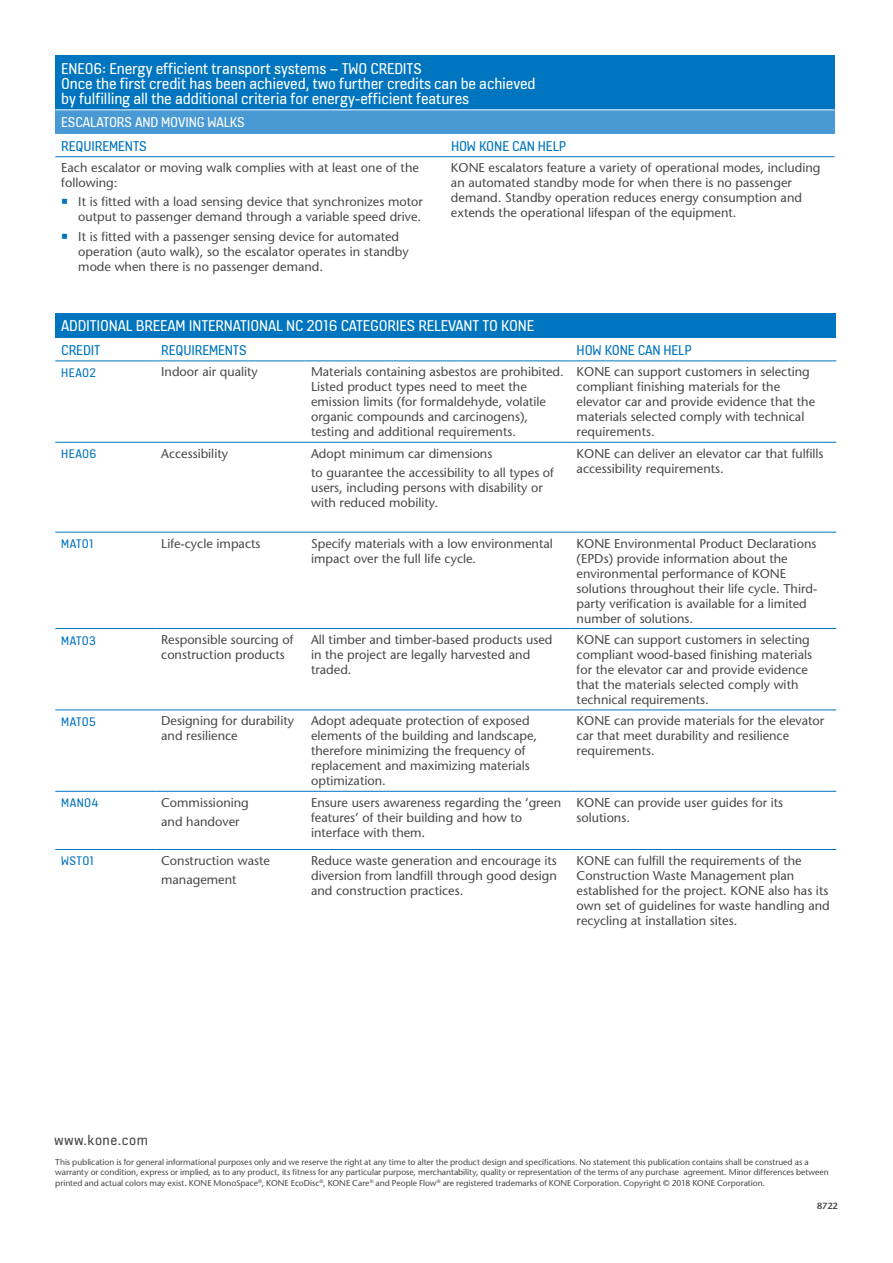
<style>
.page{position:relative;width:893px;height:1263px;background:#fff}
.page>*{position:absolute;margin:0;border:0;box-sizing:border-box;transform-origin:0 0}
.t1{font:16.5px/15px "KONE Information v 13";letter-spacing:-.01em;color:#fff}
.t2{font:15px "KONE Information v 13";letter-spacing:-.01em;color:#0075bf}
.t3{font:15px "KONE Information v 13";letter-spacing:-.01em;color:#fff}
.t4{font:15px "KONE Information v 13";letter-spacing:.03em;color:#484847}
.t5{font:13.2px "KONE Information v 13";letter-spacing:.02em;color:#0074be}
.t6{font:500 12.75px/15px "Stone Sans Std";color:#484847}
.t7{font:600 9px "Stone Sans Std";color:#484847}
.t8{font:500 8.55px/10.5px "Stone Sans Std";letter-spacing:-.005em;color:#484847}
.s1{color:#0074be}
</style>
<div class="page">
<div style="left:55px;top:55px;width:780px;height:55px;background:#0075bf"></div>
<div style="left:55px;top:110px;width:780px;height:23px;background:#4899d4"></div>
<hr style="left:55px;top:156px;width:390px;height:1px;background:#0075bf">
<hr style="left:445px;top:156px;width:390px;height:1px;background:#0075bf">
<hr style="left:55px;top:109px;width:390px;height:1px;background:#fff">
<hr style="left:445px;top:109px;width:390px;height:1px;background:#fff">
<div style="left:55px;top:313px;width:781px;height:24px;background:#0075bf"></div>
<hr style="left:55px;top:337px;width:100px;height:1px;background:#0075bf">
<hr style="left:155px;top:337px;width:150px;height:1px;background:#0075bf">
<hr style="left:305px;top:337px;width:266px;height:1px;background:#0075bf">
<hr style="left:571px;top:337px;width:265px;height:1px;background:#0075bf">
<hr style="left:55px;top:360px;width:100px;height:1px;background:#0075bf">
<hr style="left:155px;top:360px;width:150px;height:1px;background:#0075bf">
<hr style="left:305px;top:360px;width:266px;height:1px;background:#0075bf">
<hr style="left:571px;top:360px;width:265px;height:1px;background:#0075bf">
<hr style="left:55px;top:442px;width:100px;height:1px;background:#0075bf">
<hr style="left:155px;top:442px;width:150px;height:1px;background:#0075bf">
<hr style="left:305px;top:442px;width:266px;height:1px;background:#0075bf">
<hr style="left:571px;top:442px;width:265px;height:1px;background:#0075bf">
<hr style="left:55px;top:532px;width:100px;height:1px;background:#0075bf">
<hr style="left:155px;top:532px;width:150px;height:1px;background:#0075bf">
<hr style="left:305px;top:532px;width:266px;height:1px;background:#0075bf">
<hr style="left:571px;top:532px;width:265px;height:1px;background:#0075bf">
<hr style="left:55px;top:628px;width:100px;height:1px;background:#0075bf">
<hr style="left:155px;top:628px;width:150px;height:1px;background:#0075bf">
<hr style="left:305px;top:628px;width:266px;height:1px;background:#0075bf">
<hr style="left:571px;top:628px;width:265px;height:1px;background:#0075bf">
<hr style="left:55px;top:709px;width:100px;height:1px;background:#0075bf">
<hr style="left:155px;top:709px;width:150px;height:1px;background:#0075bf">
<hr style="left:305px;top:709px;width:266px;height:1px;background:#0075bf">
<hr style="left:571px;top:709px;width:265px;height:1px;background:#0075bf">
<hr style="left:55px;top:791px;width:100px;height:1px;background:#0075bf">
<hr style="left:155px;top:791px;width:150px;height:1px;background:#0075bf">
<hr style="left:305px;top:791px;width:266px;height:1px;background:#0075bf">
<hr style="left:571px;top:791px;width:265px;height:1px;background:#0075bf">
<hr style="left:55px;top:849px;width:100px;height:1px;background:#0075bf">
<hr style="left:155px;top:849px;width:150px;height:1px;background:#0075bf">
<hr style="left:305px;top:849px;width:266px;height:1px;background:#0075bf">
<hr style="left:571px;top:849px;width:265px;height:1px;background:#0075bf">
<p class="t1" style="left:61px;top:60px;width:476px">ENE06: Energy eficient transport systems – TWO CREDITS<br>Once the irst credit has been achieved, two further credits can be achieved by fulilling all the additional criteria for energy-eficient features</p>
<p class="t3" style="left:61px;top:116px;width:185px">ESCALATORS AND MOVING WALKS</p>
<p class="t2" style="left:61px;top:139px;width:87px">REQUIREMENTS</p>
<p class="t2" style="left:451px;top:139px;width:117px">HOW KONE CAN HELP</p>
<p class="t6" style="left:61px;top:161px;width:359px">Each escalator or moving walk complies with at least one of the following:</p>
<p class="t6" style="left:61px;top:196px;width:363px;text-align:right"><span class="s1">○○</span> It is itted with a load sensing device that synchronizes motor output to passenger demand through a variable speed drive.</p>
<p class="t6" style="left:78px;top:230px;width:332px;text-indent:-17px"><span class="s1">○○</span> It is itted with a passenger sensing device for automated operation (auto walk), so the escalator operates in standby mode when there is no passenger demand.</p>
<p class="t6" style="left:451px;top:161px;width:371px">KONE escalators feature a variety of operational modes, including an automated standby mode for when there is no passenger demand. Standby operation reduces energy consumption and extends the operational lifespan of the equipment.</p>
<p class="t1" style="left:61px;top:319px;width:474px">ADDITIONAL BREEAM INTERNATIONAL NC 2016 CATEGORIES RELEVANT TO KONE</p>
<p class="t2" style="left:61px;top:344px;width:40px">CREDIT</p>
<p class="t2" style="left:161px;top:344px;width:87px">REQUIREMENTS</p>
<p class="t2" style="left:577px;top:344px;width:117px">HOW KONE CAN HELP</p>
<p class="t5" style="left:61px;top:367px;width:36px">HEA02</p>
<p class="t6" style="left:161px;top:366px;width:98px">Indoor air quality</p>
<p class="t6" style="left:311px;top:366px;width:254px">Materials containing asbestos are prohibited.<br>Listed product types need to meet the emission limits (for formaldehyde, volatile organic compounds and carcinogens), testing and additional requirements.</p>
<p class="t6" style="left:577px;top:366px;width:240px">KONE can support customers in selecting compliant inishing materials for the elevator car and provide evidence that the materials selected comply with technical requirements.</p>
<p class="t5" style="left:61px;top:448px;width:37px">HEA06</p>
<p class="t6" style="left:161px;top:447px;width:68px">Accessibility</p>
<p class="t6" style="left:311px;top:445px;width:244px;line-height:19.2px">Adopt minimum car dimensions<br>to guarantee the accessibility to all types of</p>
<p class="t6" style="left:311px;top:481px;width:233px">users, including persons with disability or with reduced mobility.</p>
<p class="t6" style="left:577px;top:447px;width:248px">KONE can deliver an elevator car that fulills accessibility requirements.</p>
<p class="t5" style="left:61px;top:538px;width:34px">MAT01</p>
<p class="t6" style="left:161px;top:537px;width:101px">Life-cycle impacts</p>
<p class="t6" style="left:311px;top:537px;width:243px">Specify materials with a low environmental impact over the full life cycle.</p>
<p class="t6" style="left:577px;top:537px;width:242px">KONE Environmental Product Declarations (EPDs) provide information about the environmental performance of KONE solutions throughout their life cycle. Third&shy;party veriication is available for a limited number of solutions.</p>
<p class="t5" style="left:61px;top:635px;width:36px">MAT03</p>
<p class="t6" style="left:161px;top:633px;width:134px">Responsible sourcing of construction products</p>
<p class="t6" style="left:311px;top:633px;width:243px">All timber and timber-based products used in the project are legally harvested and traded.</p>
<p class="t6" style="left:577px;top:633px;width:237px">KONE can support customers in selecting compliant wood-based inishing materials for the elevator car and provide evidence that the materials selected comply with technical requirements.</p>
<p class="t5" style="left:61px;top:716px;width:36px">MAT05</p>
<p class="t6" style="left:161px;top:715px;width:134px">Designing for durability and resilience</p>
<p class="t6" style="left:311px;top:715px;width:228px">Adopt adequate protection of exposed elements of the building and landscape, therefore minimizing the frequency of replacement and maximizing materials optimization.</p>
<p class="t6" style="left:577px;top:715px;width:249px">KONE can provide materials for the elevator car that meet durability and resilience requirements.</p>
<p class="t5" style="left:61px;top:797px;width:39px">MAN04</p>
<p class="t6" style="left:161px;top:794px;width:89px;line-height:19.2px">Commissioning and handover</p>
<p class="t6" style="left:311px;top:796px;width:252px">Ensure users awareness regarding the ‘green features’ of their building and how to interface with them.</p>
<p class="t6" style="left:577px;top:796px;width:208px">KONE can provide user guides for its solutions.</p>
<p class="t5" style="left:61px;top:855px;width:34px">WST01</p>
<p class="t6" style="left:161px;top:852px;width:110px;line-height:19.2px">Construction waste management</p>
<p class="t6" style="left:311px;top:854px;width:247px;text-align:justify">Reduce waste generation and encourage its diversion from landill through good design and construction practices.</p>
<p class="t6" style="left:577px;top:854px;width:255px">KONE can fulill the requirements of the Construction Waste Management plan established for the project. KONE also has its own set of guidelines for waste handling and recycling at installation sites.</p>
<p class="t4" style="left:54px;top:1130px;width:95px">www.kone.com</p>
<p class="t8" style="left:55px;top:1157px;width:775px">This publication is for general informational purposes only and we reserve the right at any time to alter the product design and speciications. No statement this publication contains shall be construed as a warranty or condition, express or implied, as to any product, its itness for any particular purpose, merchantability, quality or representation of the terms of any purchase agreement. Minor differences between printed and actual colors may exist. KONE MonoSpace<sup>®</sup>, KONE EcoDisc<sup>®</sup>, KONE Care<sup>®</sup> and People Flow<sup>®</sup> are registered trademarks of KONE Corporation. Copyright © 2018 KONE Corporation.</p>
<p class="t7" style="left:817px;top:1201px;width:22px">8722</p>
</div>
